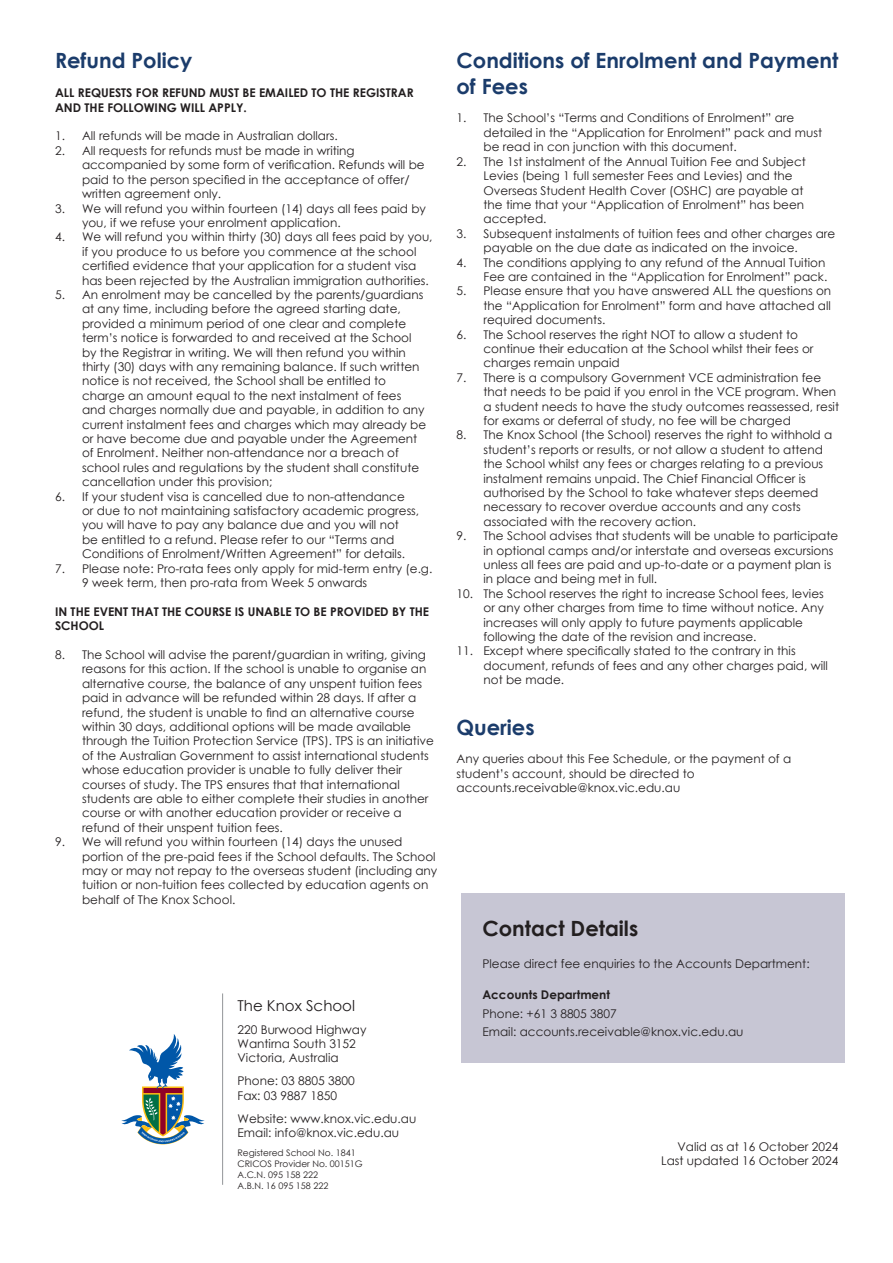
<style>
.page{position:relative;width:893px;height:1263px;background:#fff}
.page>*{position:absolute;margin:0;border:0;box-sizing:border-box;transform-origin:0 0}
.t1{font:700 21px/25.2px "Century Gothic";color:#1b3c6b}
.t2{font:700 21px "Century Gothic";color:#231f20}
.t3{font:15px "Century Gothic";color:#231f20}
.t4{font:12px/14.4px "Century Gothic";color:#231f20}
.t5{font:700 12px/14.4px "Century Gothic";color:#231f20}
.t6{font:9px/10.8px "Century Gothic";color:#231f20}
</style>
<div class="page">
<div style="left:461px;top:894px;width:384px;height:169px;background:#c7c6d4"></div>
<hr style="left:222px;top:993px;width:1px;height:192px;background:#939598">
<svg style="left:121px;top:1034px;width:83px;height:110px"></svg>
<h1 class="t1" style="left:55px;top:47px;width:139px">Refund Policy</h1>
<p class="t5" style="left:55px;top:85px;width:360px">ALL REQUESTS FOR REFUND MUST BE EMAILED TO THE REGISTRAR<br>AND THE FOLLOWING WILL APPLY.</p>
<p class="t4" style="left:55px;top:129px;width:284px">1. All refunds will be made in Australian dollars.</p>
<p class="t4" style="left:82px;top:143px;width:344px;text-indent:-27px">2. All requests for refunds must be made in writing accompanied by some form of verification. Refunds will be paid to the person specified in the acceptance of offer/ written agreement only.</p>
<p class="t4" style="left:82px;top:201px;width:345px;text-indent:-27px">3. We will refund you within fourteen (14) days all fees paid by you, if we refuse your enrolment application.</p>
<p class="t4" style="left:82px;top:230px;width:352px;text-indent:-27px">4. We will refund you within thirty (30) days all fees paid by you, if you produce to us before you commence at the school certified evidence that your application for a student visa has been rejected by the Australian immigration authorities.</p>
<p class="t4" style="left:82px;top:287px;width:346px;text-indent:-27px">5. An enrolment may be cancelled by the parents/guardians at any time, including before the agreed starting date, provided a minimum period of one clear and complete term’s notice is forwarded to and received at the School by the Registrar in writing. We will then refund you within thirty (30) days with any remaining balance. If such written notice is not received, the School shall be entitled to charge an amount equal to the next instalment of fees and charges normally due and payable, in addition to any current instalment fees and charges which may already be or have become due and payable under the Agreement of Enrolment. Neither non-attendance nor a breach of school rules and regulations by the student shall constitute cancellation under this provision;</p>
<p class="t4" style="left:82px;top:489px;width:339px;text-indent:-27px">6. If your student visa is cancelled due to non-attendance or due to not maintaining satisfactory academic progress, you will have to pay any balance due and you will not<br>be entitled to a refund. Please refer to our “Terms and Conditions of Enrolment/Written Agreement” for details.</p>
<p class="t4" style="left:82px;top:561px;width:352px;text-indent:-27px">7. Please note: Pro-rata fees only apply for mid-term entry (e.g.<br>9 week term, then pro-rata from Week 5 onwards</p>
<p class="t5" style="left:55px;top:604px;width:376px">IN THE EVENT THAT THE COURSE IS UNABLE TO BE PROVIDED BY THE<br>SCHOOL</p>
<p class="t4" style="left:82px;top:647px;width:353px;text-indent:-27px">8. The School will advise the parent/guardian in writing, giving reasons for this action. If the school is unable to organise an alternative course, the balance of any unspent tuition fees paid in advance will be refunded within 28 days. If after a refund, the student is unable to find an alternative course within 30 days, additional options will be made available through the Tuition Protection Service (TPS). TPS is an initiative of the Australian Government to assist international students whose education provider is unable to fully deliver their courses of study. The TPS ensures that that international students are able to either complete their studies in another course or with another education provider or receive a refund of their unspent tuition fees.</p>
<p class="t4" style="left:82px;top:834px;width:357px;text-indent:-27px">9. We will refund you within fourteen (14) days the unused portion of the pre-paid fees if the School defaults. The School may or may not repay to the overseas student (including any tuition or non-tuition fees collected by education agents on behalf of The Knox School.</p>
<p class="t3" style="left:238px;top:995px;width:119px">The Knox School</p>
<p class="t4" style="left:238px;top:1022px;width:130px">220 Burwood Highway<br>Wantirna South 3152<br>Victoria, Australia</p>
<p class="t4" style="left:238px;top:1073px;width:119px">Phone: 03 8805 3800<br>Fax: 03 9887 1850</p>
<p class="t4" style="left:238px;top:1111px;width:180px">Website: www.knox.vic.edu.au<br>Email: info@knox.vic.edu.au</p>
<p class="t6" style="left:238px;top:1147px;width:127px">Registered School No. 1841<br>CRICOS Provider No. 00151G<br>A.C.N. 095 158 222<br>A.B.N. 16 095 158 222</p>
<h1 class="t1" style="left:456px;top:47px;width:383px">Conditions of Enrolment and Payment of Fees</h1>
<p class="t4" style="left:483px;top:111px;width:340px;text-indent:-27px">1. The School’s “Terms and Conditions of Enrolment” are detailed in the “Application for Enrolment” pack and must be read in con junction with this document.</p>
<p class="t4" style="left:483px;top:154px;width:324px;text-indent:-27px">2. The 1st instalment of the Annual Tuition Fee and Subject Levies (being 1 full semester Fees and Levies) and the Overseas Student Health Cover (OSHC) are payable at the time that your “Application of Enrolment” has been accepted.</p>
<p class="t4" style="left:483px;top:226px;width:353px;text-indent:-27px">3. Subsequent instalments of tuition fees and other charges are payable on the due date as indicated on the invoice.</p>
<p class="t4" style="left:456px;top:255px;width:372px;text-align:right">4. The conditions applying to any refund of the Annual Tuition<br>Fee are contained in the “Application for Enrolment” pack.</p>
<p class="t4" style="left:483px;top:284px;width:349px;text-align:justify;text-indent:-27px">5. Please ensure that you have answered ALL the questions on the “Application for Enrolment” form and have attached all required documents.</p>
<p class="t4" style="left:483px;top:327px;width:332px;text-indent:-27px">6. The School reserves the right NOT to allow a student to continue their education at the School whilst their fees or charges remain unpaid</p>
<p class="t4" style="left:483px;top:370px;width:357px;text-indent:-27px">7. There is a compulsory Government VCE administration fee that needs to be paid if you enrol in the VCE program. When a student needs to have the study outcomes reassessed, resit for exams or deferral of study, no fee will be charged</p>
<p class="t4" style="left:483px;top:428px;width:350px;text-indent:-27px">8. The Knox School (the School) reserves the right to withhold a student’s reports or results, or not allow a student to attend the School whilst any fees or charges relating to a previous instalment remains unpaid. The Chief Financial Officer is authorised by the School to take whatever steps deemed necessary to recover overdue accounts and any costs associated with the recovery action.</p>
<p class="t4" style="left:483px;top:528px;width:356px;text-indent:-27px">9. The School advises that students will be unable to participate in optional camps and/or interstate and overseas excursions unless all fees are paid and up-to-date or a payment plan is in place and being met in full.</p>
<p class="t4" style="left:483px;top:586px;width:342px;text-indent:-27px">10. The School reserves the right to increase School fees, levies or any other charges from time to time without notice. Any increases will only apply to future payments applicable following the date of the revision and increase.</p>
<p class="t4" style="left:483px;top:644px;width:346px;text-indent:-27px">11. Except where specifically stated to the contrary in this document, refunds of fees and any other charges paid, will not be made.</p>
<h1 class="t1" style="left:456px;top:713px;width:80px">Queries</h1>
<p class="t4" style="left:456px;top:752px;width:336px">Any queries about this Fee Schedule, or the payment of a student’s account, should be directed to accounts.receivable@knox.vic.edu.au</p>
<h1 class="t2" style="left:482px;top:913px;width:157px">Contact Details</h1>
<p class="t4" style="left:482px;top:956px;width:329px">Please direct fee enquiries to the Accounts Department:</p>
<p class="t5" style="left:482px;top:987px;width:129px">Accounts Department</p>
<p class="t4" style="left:482px;top:1004px;width:263px;line-height:18.6px">Phone: +61 3 8805 3807<br>Email: accounts.receivable@knox.vic.edu.au</p>
<p class="t4" style="left:661px;top:1139px;width:179px;text-align:right">Valid as at 16 October 2024<br>Last updated 16 October 2024</p>
</div>
